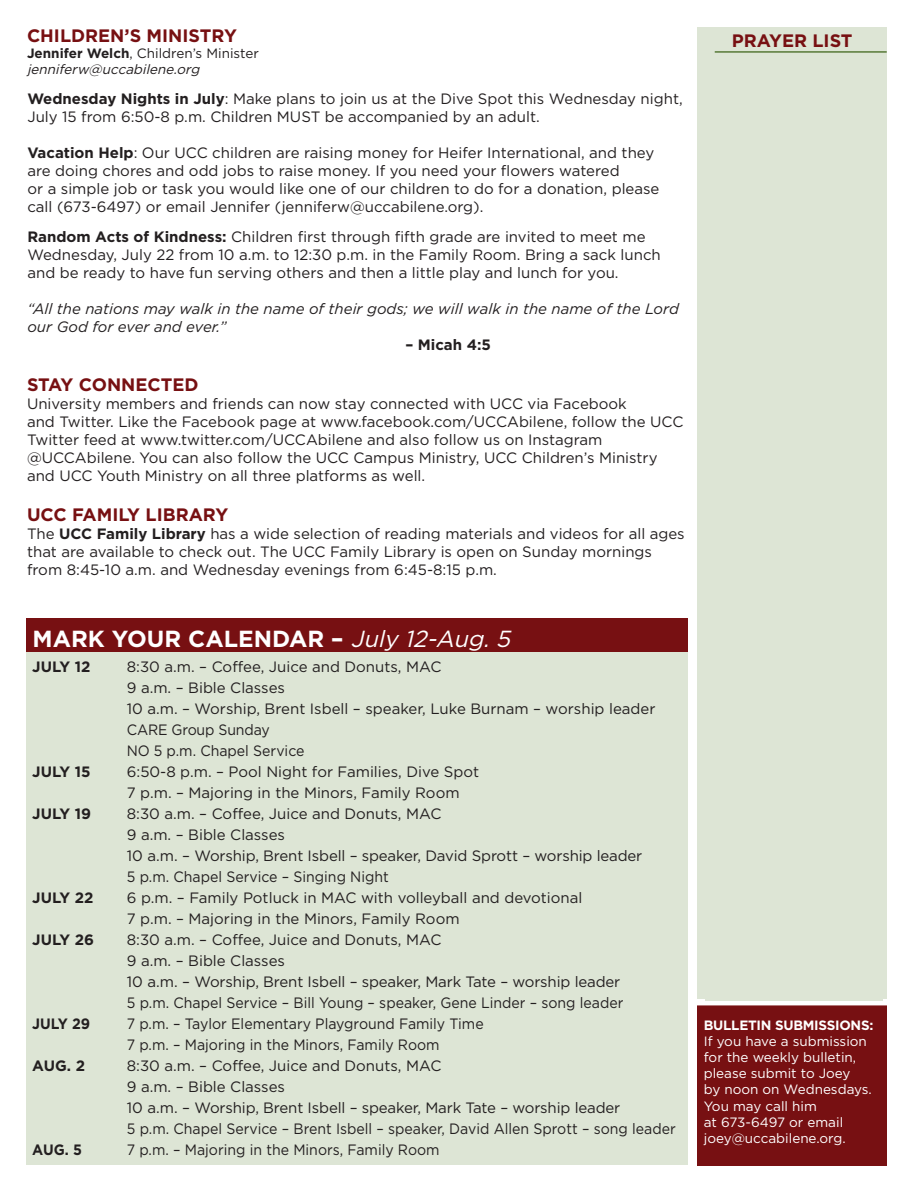
<style>
.page{position:relative;width:918px;height:1188px;background:#fff}
.page>*{position:absolute;margin:0;border:0;box-sizing:border-box;transform-origin:0 0}
.t1{font:700 23.25px "Gotham";color:#fff}
.t2{font:700 18px "Gotham";color:#771012}
.t3{font:15px/21px "Gotham";color:#231f20}
.t4{font:15px/21px "Gotham";color:#231f20;scale:.94 1}
.t5{font:italic 15px/18px "Gotham";color:#231f20}
.t6{font:700 15px "Gotham";color:#231f20}
.t7{font:700 15px "Gotham";color:#231f20;scale:.94 1}
.t8{font:13.5px/16.2px "Gotham";color:#fff}
.t9{font:italic 13.5px/16.2px "Gotham";color:#231f20}
.t10{font:700 13.5px "Gotham";letter-spacing:-.02em;color:#fff}
.s1{font-weight:700;font-style:normal}
.s2{font-style:normal}
.s3{font-weight:700}
.s4{font-weight:400;font-style:italic}
</style>
<div class="page">
<div style="left:698px;top:1005px;width:189px;height:161px;background:#771012"></div>
<div style="left:698px;top:27px;width:189px;height:972px;background:#dde5d5"></div>
<hr style="left:715px;top:51px;width:172px;height:2px;background:#577a37">
<div style="left:705px;top:60px;width:177px;height:941px;background:#dde5d5"></div>
<div style="left:26px;top:619px;width:661px;height:37px;background:#771012"></div>
<div style="left:26px;top:653px;width:661px;height:512px;background:#dde5d5"></div>
<p class="t2" style="left:27px;top:25px;width:211px">CHILDREN’S MINISTRY</p>
<p class="t9" style="left:27px;top:45px;width:233px"><span class="s1">Jennifer Welch</span><span class="s2">, Children’s Minister </span>jenniferw@uccabilene.org</p>
<p class="t3" style="left:27px;top:90px;width:657px;line-height:18px"><span class="s3">Wednesday Nights in July</span>: Make plans to join us at the Dive Spot this Wednesday night,<br>July 15 from 6:50-8 p.m. Children MUST be accompanied by an adult.</p>
<p class="t3" style="left:27px;top:144px;width:634px;line-height:18px"><span class="s3">Vacation Help</span>: Our UCC children are raising money for Heifer International, and they are doing chores and odd jobs to raise money. If you need your flowers watered<br>or a simple job or task you would like one of our children to do for a donation, please call (673-6497) or email Jennifer (jenniferw@uccabilene.org).</p>
<p class="t3" style="left:27px;top:228px;width:635px;line-height:18px"><span class="s3">Random Acts of Kindness:</span> Children first through fifth grade are invited to meet me<br>Wednesday, July 22 from 10 a.m. to 12:30 p.m. in the Family Room. Bring a sack lunch and be ready to have fun serving others and then a little play and lunch for you.</p>
<p class="t5" style="left:27px;top:300px;width:653px">“All the nations may walk in the name of their gods; we will walk in the name of the Lord our God for ever and ever.”</p>
<p class="t6" style="left:405px;top:336px;width:87px">– Micah 4:5</p>
<p class="t2" style="left:27px;top:374px;width:173px">STAY CONNECTED</p>
<p class="t3" style="left:27px;top:394px;width:658px;line-height:18px">University members and friends can now stay connected with UCC via Facebook<br>and Twitter. Like the Facebook page at www.facebook.com/UCCAbilene, follow the UCC Twitter feed at www.twitter.com/UCCAbilene and also follow us on Instagram @UCCAbilene. You can also follow the UCC Campus Ministry, UCC Children’s Ministry and UCC Youth Ministry on all three platforms as well.</p>
<p class="t2" style="left:27px;top:504px;width:203px">UCC FAMILY LIBRARY</p>
<p class="t3" style="left:27px;top:524px;width:659px;line-height:18px">The <span class="s3">UCC Family Library</span> has a wide selection of reading materials and videos for all ages that are available to check out. The UCC Family Library is open on Sunday mornings from 8:45-10 a.m. and Wednesday evenings from 6:45-8:15 p.m.</p>
<p class="t2" style="left:732px;top:30px;width:122px">PRAYER LIST</p>
<h1 class="t1" style="left:33px;top:626px;width:485px">MARK YOUR CALENDAR – <span class="s4">July12-Aug.5</span></h1>
<p class="t6" style="left:32px;top:659px;width:60px">JULY 12</p>
<p class="t3" style="left:127px;top:656px;width:530px">8:30 a.m. – Coffee, Juice and Donuts, MAC<br>9 a.m. – Bible Classes<br>10 a.m. – Worship, Brent Isbell – speaker, Luke Burnam – worship leader CARE Group Sunday<br>NO 5 p.m. Chapel Service</p>
<p class="t6" style="left:32px;top:764px;width:60px">JULY 15</p>
<p class="t3" style="left:127px;top:761px;width:354px">6:50-8 p.m. – Pool Night for Families, Dive Spot<br>7 p.m. – Majoring in the Minors, Family Room</p>
<p class="t6" style="left:32px;top:806px;width:60px">JULY 19</p>
<p class="t3" style="left:127px;top:803px;width:517px">8:30 a.m. – Coffee, Juice and Donuts, MAC<br>9 a.m. – Bible Classes<br>10 a.m. – Worship, Brent Isbell – speaker, David Sprott – worship leader 5 p.m. Chapel Service – Singing Night</p>
<p class="t6" style="left:32px;top:890px;width:63px">JULY 22</p>
<p class="t3" style="left:127px;top:887px;width:457px">6 p.m. – Family Potluck in MAC with volleyball and devotional<br>7 p.m. – Majoring in the Minors, Family Room</p>
<p class="t6" style="left:32px;top:932px;width:63px">JULY 26</p>
<p class="t3" style="left:127px;top:929px;width:498px">8:30 a.m. – Coffee, Juice and Donuts, MAC<br>9 a.m. – Bible Classes<br>10 a.m. – Worship, Brent Isbell – speaker, Mark Tate – worship leader 5 p.m. Chapel Service – Bill Young – speaker, Gene Linder – song leader</p>
<p class="t7" style="left:32px;top:1015px;width:63px">JULY 29</p>
<p class="t4" style="left:127px;top:1013px;width:381px">7 p.m. – Taylor Elementary Playground Family Time<br>7 p.m. – Majoring in the Minors, Family Room</p>
<p class="t6" style="left:32px;top:1057px;width:54px">AUG. 2</p>
<p class="t3" style="left:127px;top:1055px;width:550px">8:30 a.m. – Coffee, Juice and Donuts, MAC<br>9 a.m. – Bible Classes<br>10 a.m. – Worship, Brent Isbell – speaker, Mark Tate – worship leader<br>5 p.m. Chapel Service – Brent Isbell – speaker, David Allen Sprott – song leader</p>
<p class="t7" style="left:32px;top:1141px;width:54px">AUG. 5</p>
<p class="t4" style="left:127px;top:1139px;width:334px">7 p.m. – Majoring in the Minors, Family Room</p>
<p class="t10" style="left:704px;top:1017px;width:171px">BULLETIN SUBMISSIONS:</p>
<p class="t8" style="left:704px;top:1033px;width:170px">If you have a submission for the weekly bulletin, please submit to Joey<br>by noon on Wednesdays.<br>You may call him<br>at 673-6497 or email joey@uccabilene.org.</p>
</div>
